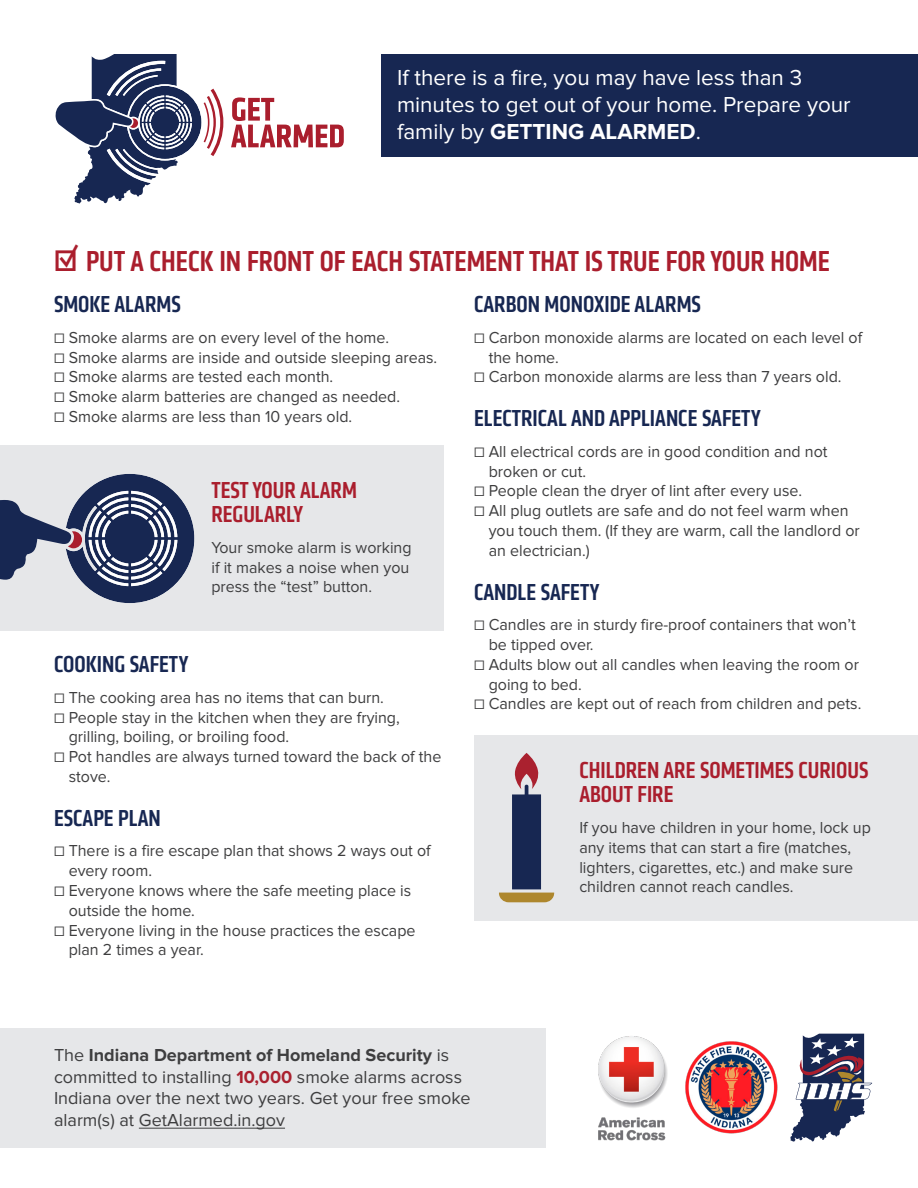
<style>
.page{position:relative;width:918px;height:1188px;background:#fff}
.page>*{position:absolute;margin:0;border:0;box-sizing:border-box;transform-origin:0 0}
.t1{font:500 condensed 30px "Klavika";color:#aa1e2d}
.t2{font:500 condensed 24px "Klavika";color:#172752}
.t3{font:500 condensed 24px/24px "Klavika";color:#aa1e2d}
.t4{font:22.5px/27px "Proxima Nova";color:#fff}
.t5{font:18px/21.6px "Proxima Nova";color:#3e3e3f}
.t6{font:16.5px/19.8px "Proxima Nova";color:#3e3e3f}
.s1{font-weight:700}
.s2{font-family:"Proxima Nova";font-weight:700;font-stretch:normal;font-size:36px}
.s3{color:#fff}
.s4{font-weight:700;color:#aa212f}
</style>
<div class="page">
<svg style="left:231px;top:97px;width:113px;height:50px"></svg>
<svg style="left:55px;top:54px;width:168px;height:149px"></svg>
<div style="left:381px;top:54px;width:537px;height:102px;background:#172752"></div>
<div style="left:0;top:446px;width:444px;height:185px;background:#e6e7e9"></div>
<div style="left:474px;top:735px;width:444px;height:185px;background:#e6e7e9"></div>
<svg style="left:0;top:474px;width:195px;height:129px"></svg>
<svg style="left:499px;top:753px;width:55px;height:149px"></svg>
<div style="left:0;top:1028px;width:546px;height:120px;background:#e6e7e9"></div>
<img style="left:685px;top:1041px;width:93px;height:93px">
<hr style="left:139px;top:1128px;width:146px;height:1px;background:#3e3e3f">
<svg style="left:790px;top:1034px;width:82px;height:108px"></svg>
<img style="left:598px;top:1036px;width:70px;height:105px">
<p class="t4" style="left:397px;top:65px;width:455px">If there is a fire, you may have less than 3 minutes to get out of your home. Prepare your family by <span class="s1">GETTING ALARMED</span>.</p>
<p class="t1" style="left:54px;top:242px;width:778px"><span class="s2">☑</span> PUT A CHECK IN FRONT OF EACH STATEMENT THAT IS TRUE FOR YOUR HOME</p>
<p class="t2" style="left:54px;top:289px;width:128px">SMOKE ALARMS</p>
<p class="t6" style="left:54px;top:328px;width:337px">☐ Smoke alarms are on every level of the home.</p>
<p class="t6" style="left:54px;top:348px;width:385px">☐ Smoke alarms are inside and outside sleeping areas.</p>
<p class="t6" style="left:54px;top:367px;width:281px">☐ Smoke alarms are tested each month.</p>
<p class="t6" style="left:54px;top:387px;width:348px">☐ Smoke alarm batteries are changed as needed.</p>
<p class="t6" style="left:54px;top:407px;width:300px">☐ Smoke alarms are less than 10 years old.</p>
<p class="t2" style="left:474px;top:289px;width:228px">CARBON MONOXIDE ALARMS</p>
<p class="t6" style="left:474px;top:328px;width:390px">☐ Carbon monoxide alarms are located on each level of</p>
<p class="t6" style="left:474px;top:348px;width:86px"><span class="s3">☐</span> the home.</p>
<p class="t6" style="left:474px;top:367px;width:369px">☐ Carbon monoxide alarms are less than 7 years old.</p>
<p class="t2" style="left:474px;top:403px;width:288px">ELECTRICAL AND APPLIANCE SAFETY</p>
<p class="t6" style="left:474px;top:442px;width:355px">☐ All electrical cords are in good condition and not</p>
<p class="t6" style="left:474px;top:462px;width:114px"><span class="s3">☐</span> broken or cut.</p>
<p class="t6" style="left:474px;top:481px;width:330px">☐ People clean the dryer of lint after every use.</p>
<p class="t6" style="left:474px;top:501px;width:376px">☐ All plug outlets are safe and do not feel warm when</p>
<p class="t6" style="left:474px;top:521px;width:387px"><span class="s3">☐</span> you touch them. (If they are warm, call the landlord or</p>
<p class="t6" style="left:474px;top:541px;width:117px"><span class="s3">☐</span> an electrician.)</p>
<p class="t2" style="left:474px;top:577px;width:127px">CANDLE SAFETY</p>
<p class="t6" style="left:474px;top:615px;width:383px">☐ Candles are in sturdy fire-proof containers that won’t</p>
<p class="t6" style="left:474px;top:635px;width:121px"><span class="s3">☐</span> be tipped over.</p>
<p class="t6" style="left:474px;top:655px;width:387px">☐ Adults blow out all candles when leaving the room or</p>
<p class="t6" style="left:474px;top:675px;width:109px"><span class="s3">☐</span> going to bed.</p>
<p class="t6" style="left:474px;top:694px;width:389px">☐ Candles are kept out of reach from children and pets.</p>
<p class="t3" style="left:211px;top:478px;width:147px">TEST YOUR ALARM<br>REGULARLY</p>
<p class="t6" style="left:211px;top:538px;width:202px">Your smoke alarm is working if it makes a noise when you press the “test” button.</p>
<p class="t2" style="left:54px;top:649px;width:136px">COOKING SAFETY</p>
<p class="t6" style="left:54px;top:688px;width:331px">☐ The cooking area has no items that can burn.</p>
<p class="t6" style="left:54px;top:708px;width:347px">☐ People stay in the kitchen when they are frying,</p>
<p class="t6" style="left:54px;top:727px;width:237px"><span class="s3">☐</span> grilling, boiling, or broiling food.</p>
<p class="t6" style="left:54px;top:747px;width:389px">☐ Pot handles are always turned toward the back of the</p>
<p class="t6" style="left:54px;top:767px;width:58px"><span class="s3">☐</span> stove.</p>
<p class="t2" style="left:54px;top:803px;width:108px">ESCAPE PLAN</p>
<p class="t6" style="left:54px;top:841px;width:378px">☐ There is a fire escape plan that shows 2 ways out of <span class="s3">☐</span> every room.</p>
<p class="t6" style="left:54px;top:881px;width:374px">☐ Everyone knows where the safe meeting place is <span class="s3">☐</span></p>
<p class="t6" style="left:54px;top:901px;width:142px"><span class="s3">☐</span> outside the home.</p>
<p class="t6" style="left:54px;top:921px;width:363px">☐ Everyone living in the house practices the escape</p>
<p class="t6" style="left:54px;top:940px;width:151px"><span class="s3">☐</span> plan 2 times a year.</p>
<p class="t3" style="left:579px;top:758px;width:291px">CHILDREN ARE SOMETIMES CURIOUS<br>ABOUT FIRE</p>
<p class="t6" style="left:579px;top:818px;width:293px">If you have children in your home, lock up any items that can start a fire (matches, lighters, cigarettes, etc.) and make sure children cannot reach candles.</p>
<p class="t5" style="left:54px;top:1044px;width:418px">The <span class="s1">Indiana Department of Homeland Security</span> is committed to installing <span class="s4">10,000</span> smoke alarms across Indiana over the next two years. Get your free smoke alarm(s) at GetAlarmed.in.gov</p>
</div>
